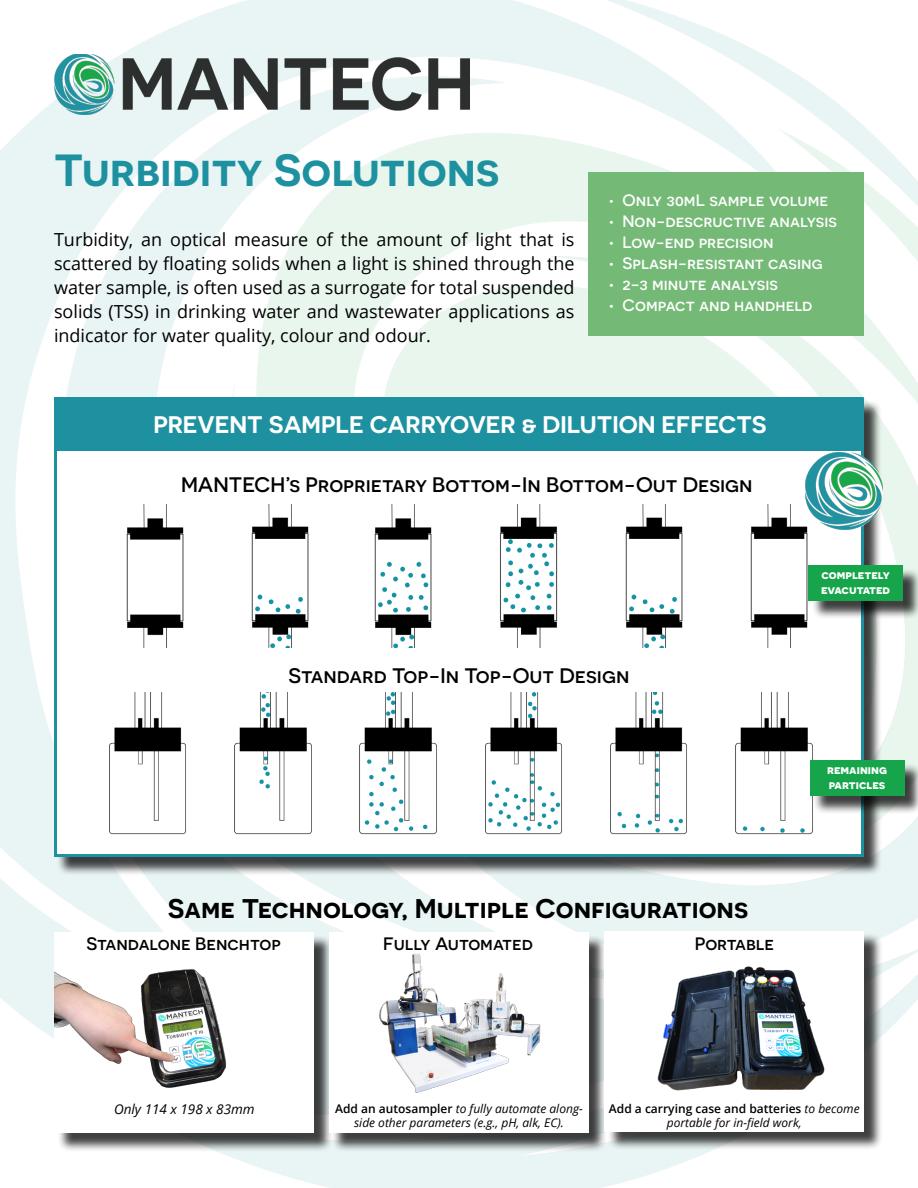
<style>
.page{position:relative;width:918px;height:1188px;background:#fff}
.page>*{position:absolute;margin:0;border:0;box-sizing:border-box;transform-origin:0 0}
.t1{font:600 45px "Novecentosanswide";color:#1e91a0}
.t2{font:600 27px "Novecentosanswide";color:#000}
.t3{font:600 24px "Novecentosanswide";color:#fff}
.t4{font:500 21px "Novecentosanswide";color:#000}
.t5{font:18px/24px "Open Sans";color:#000;text-align:justify}
.t6{font:500 18px "Novecentosanswide";color:#000}
.t7{font:500 16.5px "Novecentosanswide";color:#fff}
.t8{font:italic 13.5px "Open Sans";color:#000}
.t9{font:italic 12px/14.4px "Open Sans";color:#000;text-align:center}
.t10{font:700 12px/14.4px "Novecentosanswide";color:#fff}
.s1{font-weight:600;font-style:normal}
</style>
<div class="page">
<img style="left:0;top:0;width:918px;height:1188px">
<img style="left:54px;top:54px;width:416px;height:60px">
<div style="left:589px;top:172px;width:275px;height:164px;background:#75b977"></div>
<div style="left:57px;top:934px;width:276px;height:218px;background:#000;opacity:.75"></div>
<div style="left:55px;top:932px;width:259px;height:201px;background:#fff"></div>
<div style="left:332px;top:934px;width:275px;height:218px;background:#000;opacity:.75"></div>
<div style="left:329px;top:932px;width:260px;height:201px;background:#fff"></div>
<div style="left:607px;top:933px;width:276px;height:217px;background:#000;opacity:.75"></div>
<div style="left:605px;top:931px;width:259px;height:201px;background:#fff"></div>
<img style="left:657px;top:966px;width:168px;height:125px">
<img style="left:379px;top:953px;width:162px;height:140px">
<div style="left:56px;top:400px;width:827px;height:476px;background:#000;opacity:.75"></div>
<div style="left:54px;top:397px;width:810px;height:460px;background:#fff;border:3px solid #1e91a0"></div>
<div style="left:54px;top:397px;width:808px;height:54px;background:#1e91a0"></div>
<img style="left:109px;top:693px;width:77px;height:142px">
<img style="left:234px;top:693px;width:78px;height:142px">
<img style="left:359px;top:693px;width:78px;height:142px">
<img style="left:485px;top:693px;width:77px;height:142px">
<img style="left:610px;top:693px;width:77px;height:142px">
<img style="left:735px;top:693px;width:78px;height:142px">
<div style="left:812px;top:762px;width:106px;height:52px;background:#000;opacity:.75"></div>
<div style="left:810px;top:760px;width:94px;height:36px;background:#16a54a"></div>
<img style="left:126px;top:504px;width:183px;height:144px">
<img style="left:374px;top:504px;width:434px;height:144px">
<div style="left:811px;top:567px;width:107px;height:52px;background:#000;opacity:.75"></div>
<div style="left:808px;top:565px;width:95px;height:36px;background:#16a54a"></div>
<img style="left:806px;top:451px;width:77px;height:80px">
<img style="left:54px;top:956px;width:173px;height:141px">
<h1 class="t1" style="left:54px;top:143px;width:447px">Turbidity Solutions</h1>
<p class="t5" style="left:54px;top:227px;width:522px">Turbidity, an optical measure of the amount of light that is scattered by floating solids when a light is shined through the water sample, is often used as a surrogate for total suspended solids (TSS) in drinking water and wastewater applications as indicator for water quality, colour and odour.</p>
<p class="t7" style="left:609px;top:190px;width:221px">• Only 30mL sample volume</p>
<p class="t7" style="left:609px;top:211px;width:230px">• Non-descructive analysis</p>
<p class="t7" style="left:609px;top:232px;width:166px">• Low-end precision</p>
<p class="t7" style="left:609px;top:253px;width:216px">• Splash-resistant casing</p>
<p class="t7" style="left:609px;top:274px;width:171px">• 2-3 minute analysis</p>
<p class="t7" style="left:609px;top:295px;width:205px">• Compact and handheld</p>
<h3 class="t3" style="left:153px;top:410px;width:615px">PREVENT SAMPLE CARRYOVER &amp; DILUTION EFFECTS</h3>
<p class="t4" style="left:181px;top:472px;width:573px">MANTECH’s Proprietary Bottom-In Bottom-Out Design</p>
<p class="t4" style="left:288px;top:663px;width:343px">Standard Top-In Top-Out Design</p>
<h2 class="t2" style="left:168px;top:892px;width:582px">Same Technology, Multiple Configurations</h2>
<p class="t6" style="left:86px;top:933px;width:196px">Standalone Benchtop</p>
<p class="t6" style="left:383px;top:933px;width:151px">Fully Automated</p>
<p class="t6" style="left:695px;top:933px;width:81px">Portable</p>
<p class="t10" style="left:821px;top:568px;width:71px">completely evacutated</p>
<p class="t10" style="left:827px;top:763px;width:61px">remaining particles</p>
<p class="t8" style="left:114px;top:1100px;width:142px">Only 114 x 198 x 83mm</p>
<p class="t9" style="left:335px;top:1101px;width:249px"><span class="s1">Add an autosampler</span> to fully automate along&shy;side other parameters (e.g., pH, alk, EC).</p>
<p class="t9" style="left:609px;top:1101px;width:252px"><span class="s1">Add a carrying case and batteries</span> to become portable for in-field work,</p>
</div>
